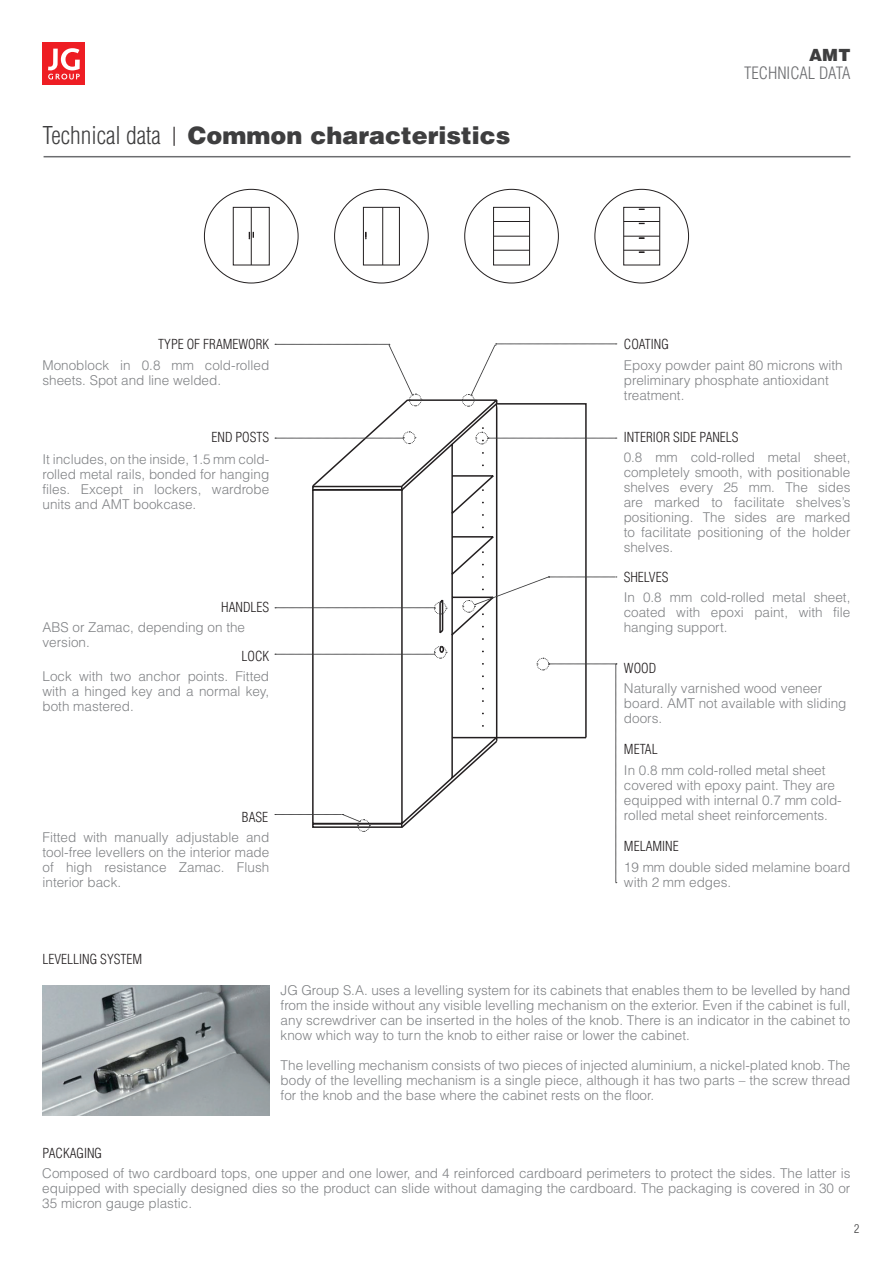
<style>
.page{position:relative;width:893px;height:1263px;background:#fff}
.page>*{position:absolute;margin:0;border:0;box-sizing:border-box;transform-origin:0 0}
.t1{font:900 24px "Helvetica LT Std";color:#3e3e3f}
.t2{font:300 condensed 24px "Helvetica";color:#3e3e3f}
.t3{font:900 16.8px "Helvetica LT Std";color:#3e3e3f}
.t4{font:300 condensed 16.65px "Helvetica LT Std";color:#6c6d70}
.t5{font:300 13.5px/15px "Helvetica LT Std";color:#808285;text-align:justify}
.t6{font:300 condensed 13.5px "Helvetica LT Std";color:#231f20}
.t7{font:300 condensed 13.5px "Helvetica";color:#231f20}
.t8{font:300 condensed 12px "Helvetica LT Std";color:#3e3e3f}
</style>
<div class="page">
<div style="left:43px;top:43px;width:42px;height:42px;background:#ee1d23"></div>
<svg style="left:48px;top:48px;width:32px;height:32px"></svg>
<img style="left:43px;top:985px;width:226px;height:130px">
<svg style="left:275px;top:344px;width:342px;height:539px"></svg>
<div style="left:363px;top:207px;width:37px;height:58px;border:1px solid #231f20"></div>
<svg style="left:365px;top:207px;width:18px;height:59px"></svg>
<div style="left:233px;top:207px;width:37px;height:58px;border:1px solid #231f20"></div>
<svg style="left:248px;top:207px;width:6px;height:59px"></svg>
<div style="left:493px;top:207px;width:37px;height:58px;border:1px solid #231f20"></div>
<hr style="left:494px;top:236px;width:36px;height:1px;background:#231f20">
<hr style="left:494px;top:250px;width:36px;height:1px;background:#231f20">
<hr style="left:494px;top:221px;width:36px;height:1px;background:#231f20">
<div style="left:623px;top:207px;width:37px;height:58px;border:1px solid #231f20"></div>
<hr style="left:624px;top:236px;width:36px;height:1px;background:#231f20">
<hr style="left:624px;top:250px;width:36px;height:1px;background:#231f20">
<hr style="left:624px;top:221px;width:36px;height:1px;background:#231f20">
<hr style="left:44px;top:156px;width:806px;height:1px;background:#6c6d70">
<svg style="left:174px;top:127px;width:1px;height:19px"></svg>
<p class="t2" style="left:43px;top:120px;width:120px">Technical data</p>
<p class="t1" style="left:188px;top:120px;width:324px">Common characteristics</p>
<p class="t6" style="left:158px;top:336px;width:112px">TYPE OF FRAMEWORK</p>
<p class="t5" style="left:43px;top:357px;width:228px">Monoblock in 0.8 mm cold-rolled sheets. Spot and line welded.</p>
<p class="t6" style="left:211px;top:429px;width:59px">END POSTS</p>
<p class="t5" style="left:43px;top:451px;width:228px">It includes, on the inside, 1.5 mm cold&shy;rolled metal rails, bonded for hanging files. Except in lockers, wardrobe units and AMT bookcase.</p>
<p class="t6" style="left:221px;top:598px;width:50px">HANDLES</p>
<p class="t5" style="left:43px;top:619px;width:204px">ABS or Zamac, depending on the version.</p>
<p class="t6" style="left:241px;top:648px;width:29px">LOCK</p>
<p class="t5" style="left:43px;top:669px;width:228px">Lock with two anchor points. Fitted with a hinged key and a normal key, both mastered.</p>
<p class="t6" style="left:242px;top:808px;width:28px">BASE</p>
<p class="t5" style="left:43px;top:829px;width:228px">Fitted with manually adjustable and tool-free levellers on the interior made of high resistance Zamac. Flush interior back.</p>
<p class="t6" style="left:43px;top:951px;width:101px">LEVELLING SYSTEM</p>
<p class="t3" style="left:809px;top:44px;width:43px">AMT</p>
<p class="t4" style="left:744px;top:63px;width:108px">TECHNICAL DATA</p>
<p class="t6" style="left:624px;top:336px;width:47px">COATING</p>
<p class="t5" style="left:624px;top:357px;width:220px;text-align:left">Epoxy powder paint 80 microns with preliminary phosphate antioxidant treatment.</p>
<p class="t6" style="left:624px;top:429px;width:116px">INTERIOR SIDE PANELS</p>
<p class="t5" style="left:624px;top:449px;width:228px">0.8 mm cold-rolled metal sheet, completely smooth, with positionable shelves every 25 mm. The sides are marked to facilitate shelves’s positioning. The sides are marked to facilitate positioning of the holder shelves.</p>
<p class="t6" style="left:624px;top:569px;width:46px">SHELVES</p>
<p class="t5" style="left:624px;top:590px;width:228px">In 0.8 mm cold-rolled metal sheet, coated with epoxi paint, with file hanging support.</p>
<p class="t6" style="left:624px;top:660px;width:34px">WOOD</p>
<p class="t5" style="left:624px;top:681px;width:224px;text-align:left">Naturally varnished wood veneer board. AMT not available with sliding doors.</p>
<p class="t6" style="left:624px;top:741px;width:35px">METAL</p>
<p class="t5" style="left:624px;top:762px;width:219px;text-align:left">In 0.8 mm cold-rolled metal sheet covered with epoxy paint. They are equipped with internal 0.7 mm cold&shy;rolled metal sheet reinforcements.</p>
<p class="t6" style="left:624px;top:838px;width:56px">MELAMINE</p>
<p class="t5" style="left:624px;top:859px;width:228px">19 mm double sided melamine board with 2 mm edges.</p>
<p class="t7" style="left:43px;top:1144px;width:61px">PACKAGING</p>
<p class="t5" style="left:281px;top:983px;width:571px">JG Group S.A. uses a levelling system for its cabinets that enables them to be levelled by hand from the inside without any visible levelling mechanism on the exterior. Even if the cabinet is full, any screwdriver can be inserted in the holes of the knob. There is an indicator in the cabinet to know which way to turn the knob to either raise or lower the cabinet.</p>
<p class="t5" style="left:281px;top:1058px;width:571px">The levelling mechanism consists of two pieces of injected aluminium, a nickel-plated knob. The body of the levelling mechanism is a single piece, although it has two parts – the screw thread for the knob and the base where the cabinet rests on the floor.</p>
<p class="t5" style="left:42px;top:1166px;width:810px">Composed of two cardboard tops, one upper and one lower, and 4 reinforced cardboard perimeters to protect the sides. The latter is equipped with specially designed dies so the product can slide without damaging the cardboard. The packaging is covered in 30 or 35 micron gauge plastic.</p>
<p class="t8" style="left:854px;top:1221px;width:7px">2</p>
</div>
